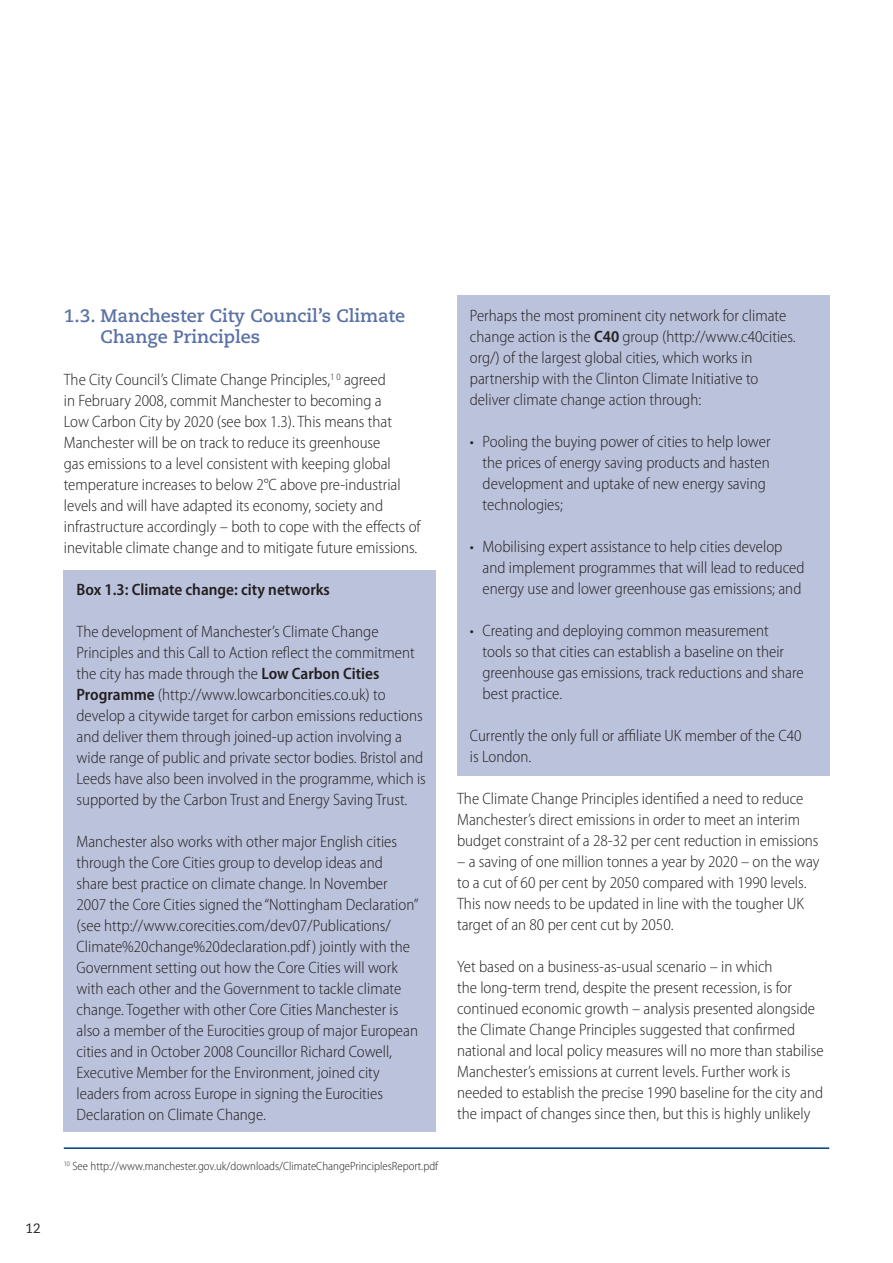
<style>
.page{position:relative;width:893px;height:1263px;background:#fff}
.page>*{position:absolute;margin:0;border:0;box-sizing:border-box;transform-origin:0 0}
.t1{font:700 18px/21px "Caecilia LT Std";color:#5b72a6}
.t2{font:300 semi-condensed 16.5px/21px "Myriad Pro";color:#231f20}
.t3{font:600 semi-condensed 16.5px "Myriad Pro";color:#231f20}
.t4{font:13.5px "Caecilia LT Std";color:#231f20}
.t5{font:300 semi-condensed 12px "Myriad Pro";color:#231f20}
.s1{font-weight:600}
</style>
<div class="page">
<hr style="left:64px;top:1147px;width:765px;height:2px;background:#013d7d">
<div style="left:457px;top:296px;width:372px;height:480px;background:#bbc2db"></div>
<div style="left:64px;top:570px;width:372px;height:561px;background:#bbc2db"></div>
<p class="t4" style="left:26px;top:1220px;width:17px">12</p>
<p class="t1" style="left:100px;top:306px;width:306px;text-indent:-37px">1.3. Manchester City Council’s Climate<br>Change Principles</p>
<p class="t2" style="left:64px;top:369px;width:358px">The City Council’s Climate Change Principles,<sup>1</sup> <sup>0</sup> agreed<br>in February 2008, commit Manchester to becoming a<br>Low Carbon City by 2020 (see box 1.3). This means that Manchester will be on track to reduce its greenhouse<br>gas emissions to a level consistent with keeping global temperature increases to below 2°C above pre-industrial levels and will have adapted its economy, society and infrastructure accordingly – both to cope with the effects of inevitable climate change and to mitigate future emissions.</p>
<p class="t3" style="left:77px;top:581px;width:255px">Box 1.3: Climate change: city networks</p>
<p class="t2" style="left:77px;top:621px;width:351px">The development of Manchester’s Climate Change Principles and this Call to Action reflect the commitment the city has made through the <span class="s1">Low Carbon Cities Programme</span> (http://www.lowcarboncities.co.uk) to develop a citywide target for carbon emissions reductions and deliver them through joined-up action involving a wide range of public and private sector bodies. Bristol and Leeds have also been involved in the programme, which is supported by the Carbon Trust and Energy Saving Trust.</p>
<p class="t2" style="left:77px;top:832px;width:344px">Manchester also works with other major English cities through the Core Cities group to develop ideas and share best practice on climate change. In November 2007 the Core Cities signed the “Nottingham Declaration” (see http://www.corecities.com/dev07/Publications/ Climate%20change%20declaration.pdf) jointly with the Government setting out how the Core Cities will work with each other and the Government to tackle climate change. Together with other Core Cities Manchester is also a member of the Eurocities group of major European cities and in October 2008 Councillor Richard Cowell, Executive Member for the Environment, joined city leaders from across Europe in signing the Eurocities Declaration on Climate Change.</p>
<p class="t5" style="left:64px;top:1159px;width:376px"><sup>10</sup> See http://www.manchester.gov.uk/downloads/ClimateChangePrinciplesReport.pdf</p>
<p class="t2" style="left:470px;top:305px;width:327px">Perhaps the most prominent city network for climate change action is the <span class="s1">C40</span> group (http://www.c40cities. org/) of the largest global cities, which works in partnership with the Clinton Climate Initiative to deliver climate change action through:</p>
<p class="t2" style="left:483px;top:431px;width:289px;text-indent:-13px">• Pooling the buying power of cities to help lower the prices of energy saving products and hasten development and uptake of new energy saving technologies;</p>
<p class="t2" style="left:483px;top:536px;width:323px;text-indent:-13px">• Mobilising expert assistance to help cities develop and implement programmes that will lead to reduced energy use and lower greenhouse gas emissions; and</p>
<p class="t2" style="left:483px;top:620px;width:322px;text-indent:-13px">• Creating and deploying common measurement<br>tools so that cities can establish a baseline on their greenhouse gas emissions, track reductions and share best practice.</p>
<p class="t2" style="left:470px;top:725px;width:333px">Currently the only full or affiliate UK member of the C40 is London.</p>
<p class="t2" style="left:457px;top:788px;width:363px">The Climate Change Principles identified a need to reduce<br>Manchester’s direct emissions in order to meet an interim budget constraint of a 28-32 per cent reduction in emissions</p>
<p class="t2" style="left:457px;top:851px;width:364px">– a saving of one million tonnes a year by 2020 – on the way to a cut of 60 per cent by 2050 compared with 1990 levels.<br>This now needs to be updated in line with the tougher UK target of an 80 per cent cut by 2050.</p>
<p class="t2" style="left:457px;top:956px;width:368px">Yet based on a business-as-usual scenario – in which<br>the long-term trend, despite the present recession, is for continued economic growth – analysis presented alongside the Climate Change Principles suggested that confirmed national and local policy measures will no more than stabilise Manchester’s emissions at current levels. Further work is needed to establish the precise 1990 baseline for the city and the impact of changes since then, but this is highly unlikely</p>
</div>
